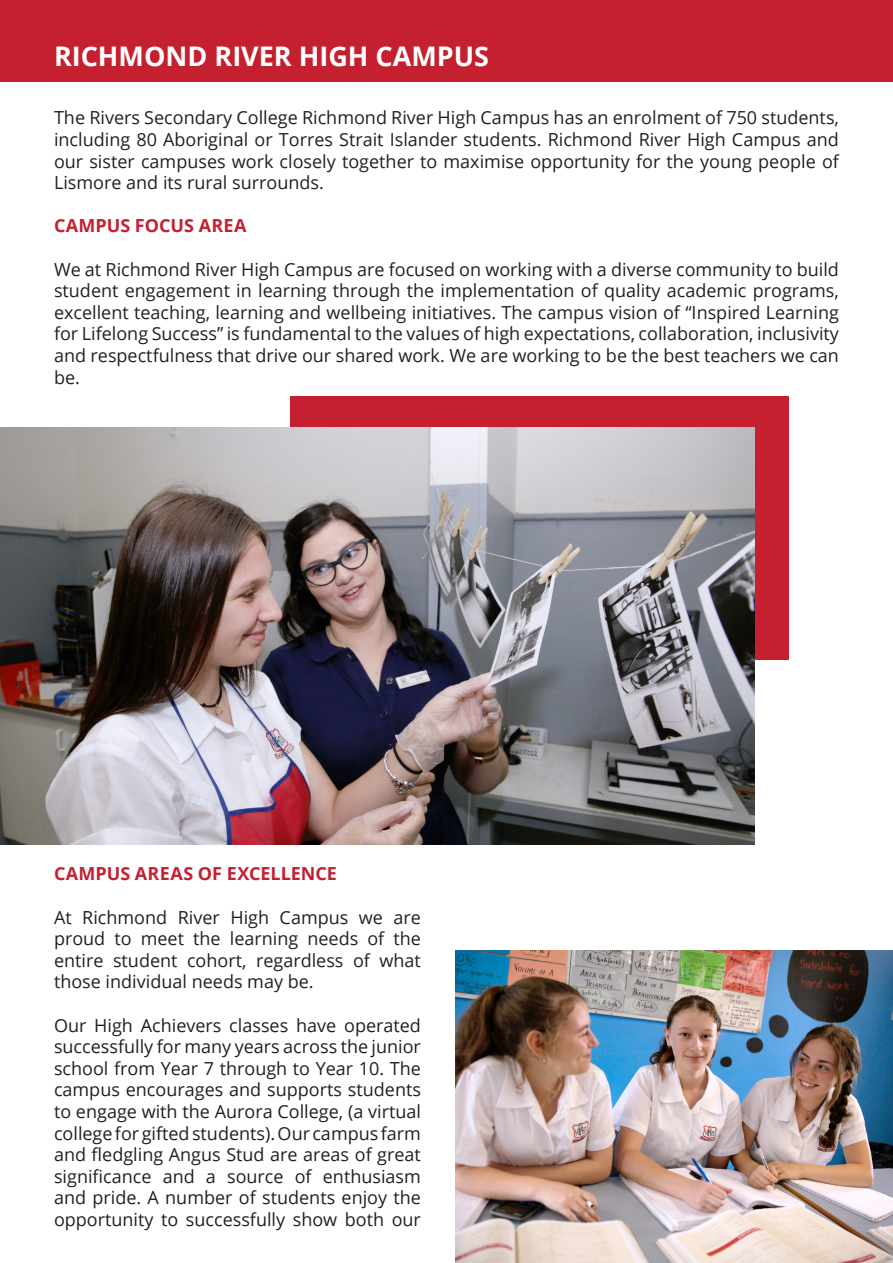
<style>
.page{position:relative;width:893px;height:1263px;background:#fff}
.page>*{position:absolute;margin:0;border:0;box-sizing:border-box;transform-origin:0 0}
.t1{font:700 27px "Open Sans";color:#fff}
.t2{font:18px/21.6px "Open Sans";color:#231f20;text-align:justify}
.t3{font:700 18px "Open Sans";color:#c42030}
</style>
<div class="page">
<div style="left:0;top:0;width:893px;height:82px;background:#c42030"></div>
<img style="left:455px;top:950px;width:438px;height:313px">
<div style="left:290px;top:396px;width:499px;height:263px;background:#c42030"></div>
<img style="left:0;top:427px;width:755px;height:417px">
<h1 class="t1" style="left:54px;top:37px;width:437px">RICHMOND RIVER HIGH CAMPUS</h1>
<p class="t2" style="left:54px;top:107px;width:786px">The Rivers Secondary College Richmond River High Campus has an enrolment of 750 students, including 80 Aboriginal or Torres Strait Islander students. Richmond River High Campus and our sister campuses work closely together to maximise opportunity for the young people of Lismore and its rural surrounds.</p>
<p class="t3" style="left:54px;top:213px;width:194px">CAMPUS FOCUS AREA</p>
<p class="t2" style="left:54px;top:258px;width:786px">We at Richmond River High Campus are focused on working with a diverse community to build student engagement in learning through the implementation of quality academic programs, excellent teaching, learning and wellbeing initiatives. The campus vision of “Inspired Learning for Lifelong Success” is fundamental to the values of high expectations, collaboration, inclusivity and respectfulness that drive our shared work. We are working to be the best teachers we can be.</p>
<p class="t3" style="left:54px;top:861px;width:285px">CAMPUS AREAS OF EXCELLENCE</p>
<p class="t2" style="left:54px;top:906px;width:368px">At Richmond River High Campus we are proud to meet the learning needs of the entire student cohort, regardless of what those individual needs may be.</p>
<p class="t2" style="left:54px;top:1014px;width:368px">Our High Achievers classes have operated successfully for many years across the junior school from Year 7 through to Year 10. The campus encourages and supports students to engage with the Aurora College, (a virtual college for gifted students). Our campus farm and fledgling Angus Stud are areas of great significance and a source of enthusiasm and pride. A number of students enjoy the opportunity to successfully show both our</p>
</div>
